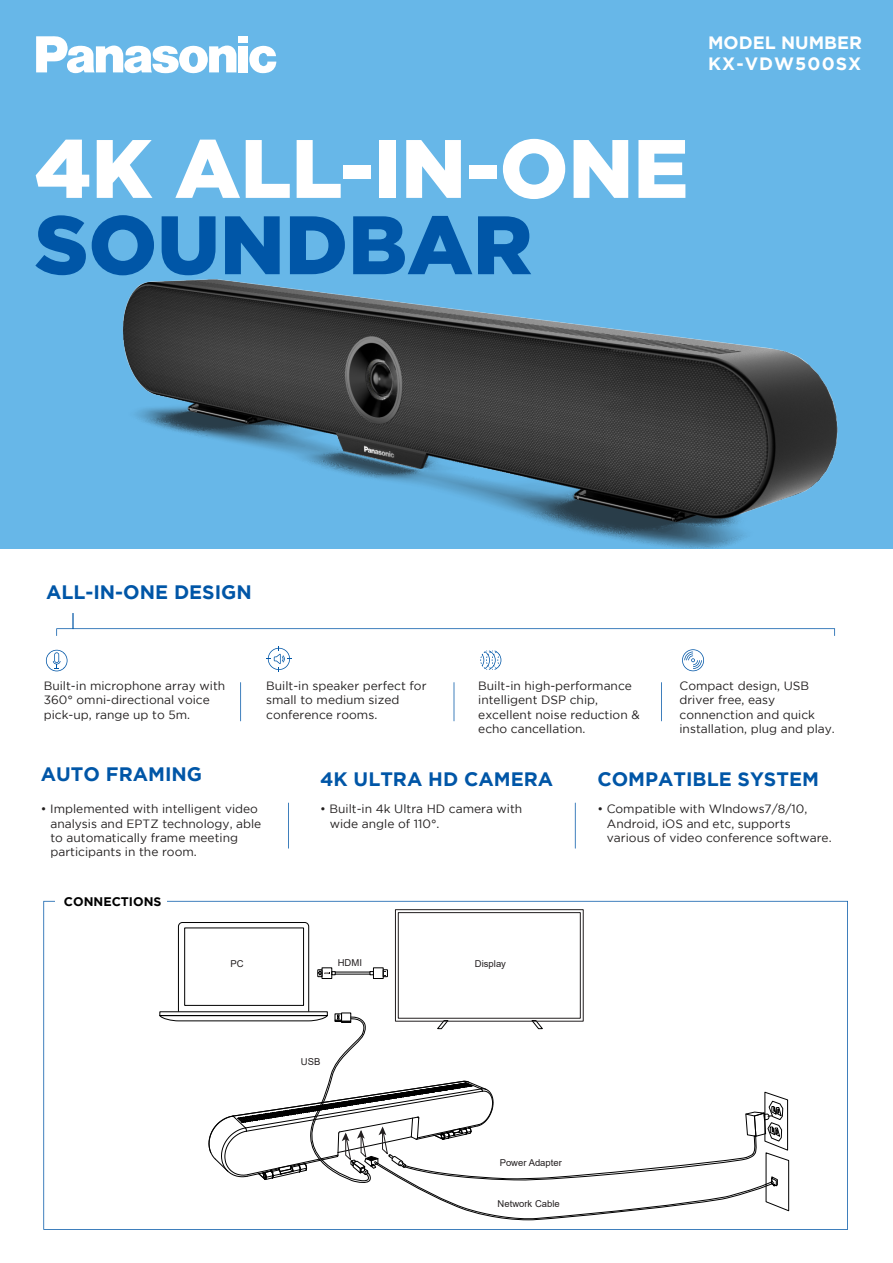
<style>
.page{position:relative;width:893px;height:1263px;background:#fff}
.page>*{position:absolute;margin:0;border:0;box-sizing:border-box;transform-origin:0 0}
.t1{font:900 82.65px "Gotham";color:#fff}
.t2{font:900 82.65px "Gotham";color:#0056a7}
.t3{font:700 19.5px "Gotham";color:#0056a7}
.t4{font:700 17.85px/21.5px "Gotham";color:#fff}
.t5{font:700 12.45px "Gotham";color:#000}
.t6{font:12px/14.4px "Gotham";color:#221f1f}
.t7{font:9.45px "Arial";color:#231f20}
</style>
<div class="page">
<hr style="left:454px;top:682px;width:1px;height:39px;background:#0056a7">
<hr style="left:240px;top:682px;width:1px;height:39px;background:#0056a7">
<hr style="left:661px;top:682px;width:1px;height:39px;background:#0056a7">
<svg style="left:266px;top:646px;width:26px;height:26px"></svg>
<svg style="left:43px;top:901px;width:805px;height:329px"></svg>
<div style="left:55px;top:899px;width:112px;height:9px;background:#fff"></div>
<svg style="left:56px;top:613px;width:779px;height:23px"></svg>
<div style="left:0;top:0;width:893px;height:548px;background:#67b7e8"></div>
<img style="left:122px;top:53px;width:716px;height:495px">
<svg style="left:36px;top:36px;width:200px;height:38px"></svg>
<div style="left:238px;top:46px;width:10px;height:26px;background:#fff"></div>
<div style="left:238px;top:36px;width:10px;height:7px;background:#fff"></div>
<svg style="left:249px;top:46px;width:27px;height:28px"></svg>
<hr style="left:288px;top:803px;width:1px;height:45px;background:#0056a7">
<hr style="left:575px;top:803px;width:1px;height:45px;background:#0056a7">
<svg style="left:480px;top:650px;width:21px;height:20px"></svg>
<svg style="left:682px;top:649px;width:22px;height:22px"></svg>
<svg style="left:46px;top:650px;width:22px;height:21px"></svg>
<svg style="left:159px;top:909px;width:630px;height:311px"></svg>
<h3 class="t4" style="left:708px;top:31px;width:155px">MODEL NUMBER<br>KX-VDW500SX</h3>
<h1 class="t1" style="left:35px;top:121px;width:655px">4K ALL-IN-ONE</h1>
<h1 class="t2" style="left:35px;top:197px;width:499px">SOUNDBAR</h1>
<h2 class="t3" style="left:46px;top:581px;width:207px">ALL-IN-ONE DESIGN</h2>
<p class="t6" style="left:44px;top:678px;width:183px">Built-in microphone array with<br>360° omni-directional voice pick-up, range up to 5m.</p>
<p class="t6" style="left:266px;top:678px;width:162px">Built-in speaker perfect for small to medium sized conference rooms.</p>
<p class="t6" style="left:478px;top:678px;width:163px">Built-in high-performance intelligent DSP chip, excellent noise reduction &amp; echo cancellation.</p>
<p class="t6" style="left:679px;top:678px;width:157px">Compact design, USB driver free, easy connenction and quick installation, plug and play.</p>
<h2 class="t3" style="left:41px;top:763px;width:163px">AUTO FRAMING</h2>
<p class="t6" style="left:50px;top:802px;width:212px;text-indent:-10px">• Implemented with intelligent video analysis and EPTZ technology, able to automatically frame meeting participants in the room.</p>
<p class="t6" style="left:330px;top:802px;width:194px;text-indent:-10px">• Built-in 4k Ultra HD camera with wide angle of 110°.</p>
<h2 class="t3" style="left:320px;top:767px;width:234px">4K ULTRA HD CAMERA</h2>
<p class="t5" style="left:64px;top:894px;width:99px">CONNECTIONS</p>
<p class="t7" style="left:230px;top:957px;width:15px">PC</p>
<p class="t7" style="left:338px;top:956px;width:26px">HDMI</p>
<p class="t7" style="left:475px;top:957px;width:33px">Display</p>
<p class="t7" style="left:301px;top:1055px;width:21px">USB</p>
<h2 class="t3" style="left:597px;top:767px;width:223px">COMPATIBLE SYSTEM</h2>
<p class="t6" style="left:607px;top:802px;width:226px;text-indent:-10px">• Compatible with Wlndows7/8/10,<br>Android, iOS and etc, supports various of video conference software.</p>
<p class="t7" style="left:500px;top:1156px;width:64px">Power Adapter</p>
<p class="t7" style="left:498px;top:1197px;width:64px">Network Cable</p>
</div>
